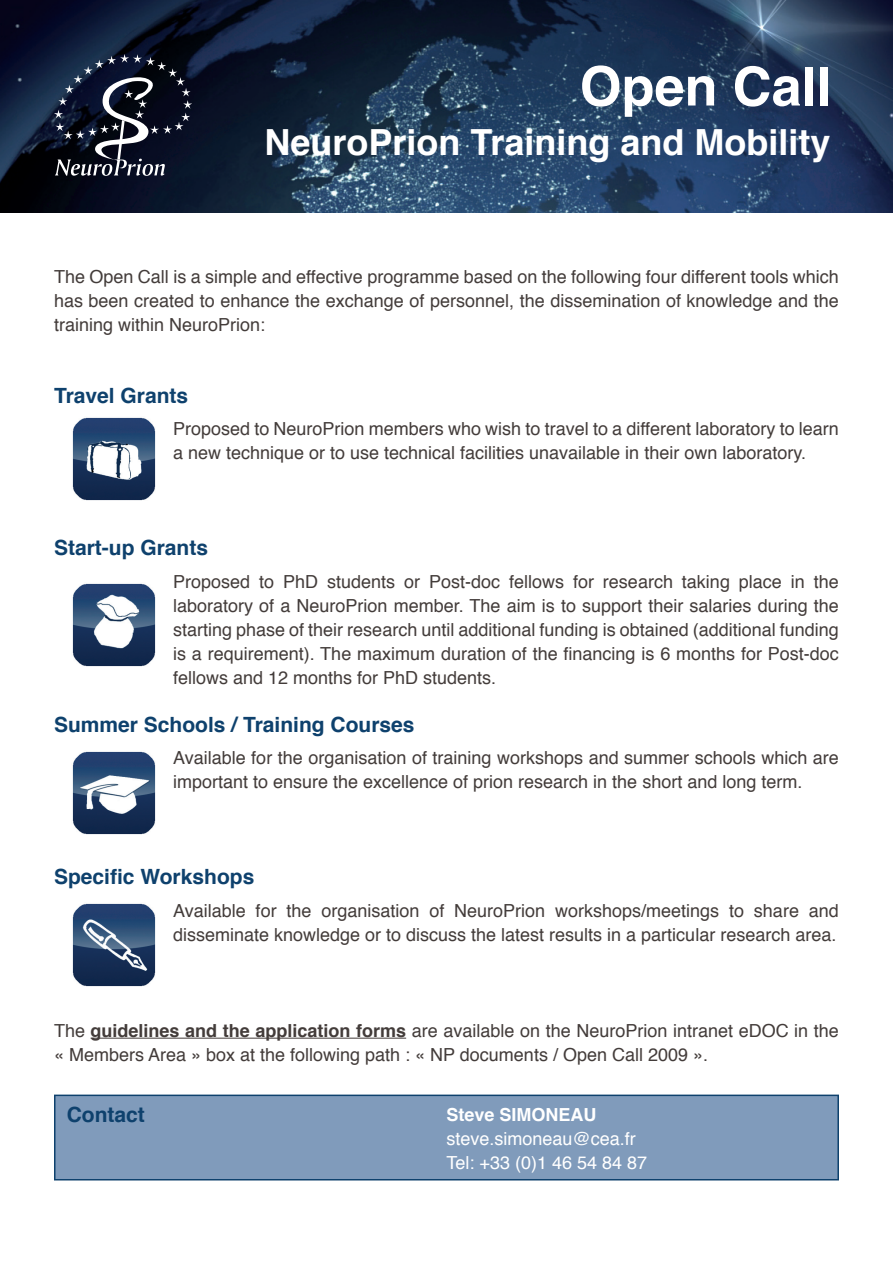
<style>
.page{position:relative;width:893px;height:1263px;background:#fff}
.page>*{position:absolute;margin:0;border:0;box-sizing:border-box;transform-origin:0 0}
.t1{font:700 54px "Helvetica";color:#fff}
.t2{font:700 36px "Helvetica";color:#fff}
.t3{font:700 21px "Helvetica";color:#0e416d}
.t4{font:18px/24px "Helvetica";color:#433c3a}
.t5{font:18px/24px "Helvetica";color:#fff}
.t6{font:700 18px "Helvetica";color:#fff}
.s1{font-weight:700}
</style>
<div class="page">
<div style="left:54px;top:1094px;width:785px;height:86px;background:#809bbb;border:2px solid #0e416d"></div>
<img style="left:0;top:0;width:893px;height:213px">
<svg style="left:54px;top:54px;width:138px;height:122px;background:#282e3f"></svg>
<hr style="left:91px;top:1038px;width:315px;height:1px;background:#433c3a">
<img style="left:72px;top:417px;width:84px;height:84px">
<img style="left:72px;top:583px;width:84px;height:84px">
<img style="left:72px;top:751px;width:84px;height:84px">
<img style="left:72px;top:903px;width:84px;height:84px">
<h1 class="t1" style="left:579px;top:43px;width:254px">Open Call</h1>
<h2 class="t2" style="left:264px;top:113px;width:568px">NeuroPrion Training and Mobility</h2>
<p class="t4" style="left:54px;top:265px;width:786px;text-align:justify">The Open Call is a simple and effective programme based on the following four different tools which has been created to enhance the exchange of personnel, the dissemination of knowledge and the training within NeuroPrion:</p>
<p class="t3" style="left:54px;top:378px;width:136px">Travel Grants</p>
<p class="t4" style="left:173px;top:417px;width:667px">Proposed to NeuroPrion members who wish to travel to a different laboratory to learn a new technique or to use technical facilities unavailable in their own laboratory.</p>
<p class="t3" style="left:54px;top:531px;width:156px">Start-up Grants</p>
<p class="t4" style="left:173px;top:570px;width:667px;text-align:justify">Proposed to PhD students or Post-doc fellows for research taking place in the laboratory of a NeuroPrion member. The aim is to support their salaries during the starting phase of their research until additional funding is obtained (additional funding is a requirement). The maximum duration of the financing is 6 months for Post-doc fellows and 12 months for PhD students.</p>
<p class="t3" style="left:54px;top:707px;width:362px">Summer Schools / Training Courses</p>
<p class="t4" style="left:173px;top:746px;width:667px">Available for the organisation of training workshops and summer schools which are important to ensure the excellence of prion research in the short and long term.</p>
<p class="t3" style="left:54px;top:860px;width:202px">Specific Workshops</p>
<p class="t4" style="left:173px;top:899px;width:667px">Available for the organisation of NeuroPrion workshops/meetings to share and disseminate knowledge or to discuss the latest results in a particular research area.</p>
<p class="t4" style="left:54px;top:1019px;width:786px">The <span class="s1">guidelines and the application forms</span> are available on the NeuroPrion intranet eDOC in the « Members Area » box at the following path : « NP documents / Open Call 2009 ».</p>
<p class="t3" style="left:67px;top:1097px;width:80px">Contact</p>
<p class="t6" style="left:446px;top:1100px;width:152px">Steve SIMONEAU</p>
<p class="t5" style="left:446px;top:1127px;width:202px">steve.simoneau@cea.fr<br>Tel: +33 (0)1 46 54 84 87</p>
</div>
